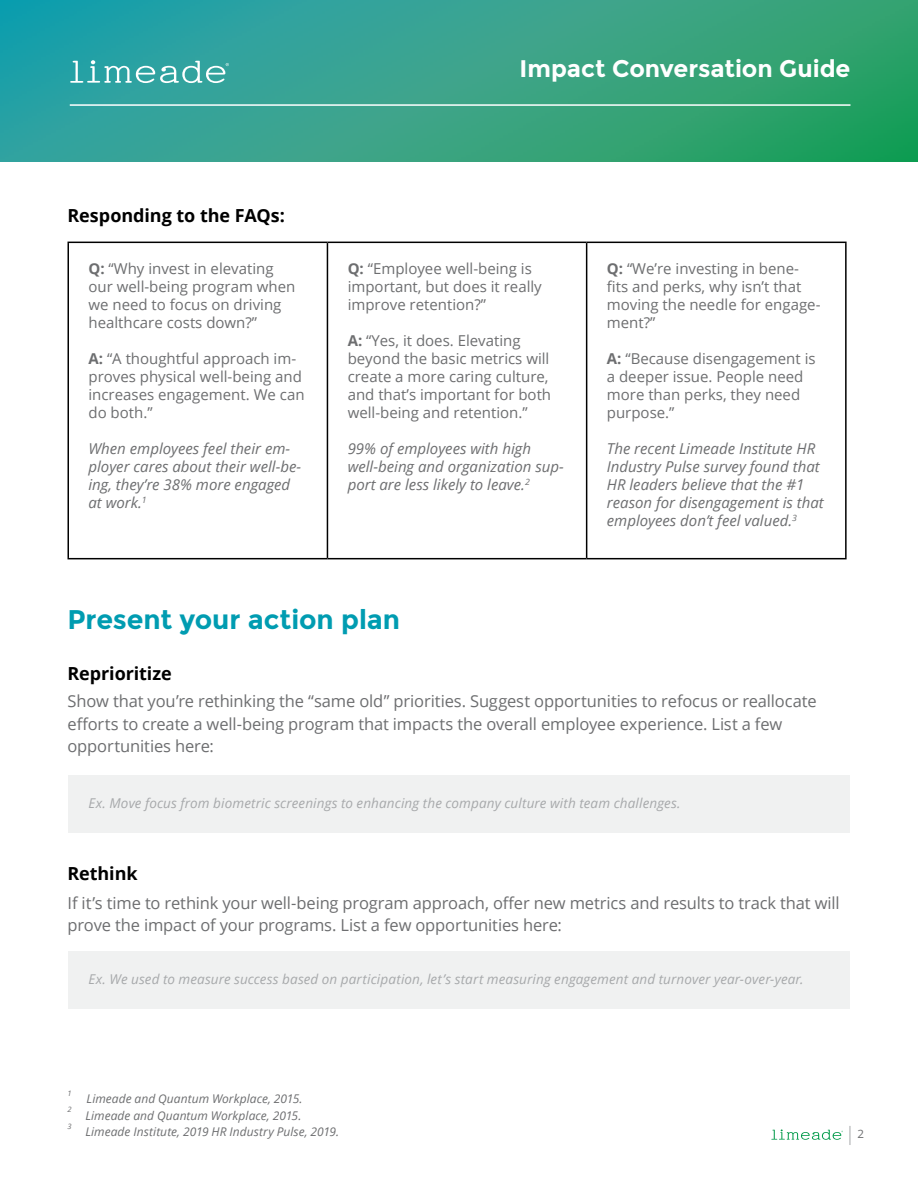
<style>
.page{position:relative;width:918px;height:1188px;background:#fff}
.page>*{position:absolute;margin:0;border:0;box-sizing:border-box;transform-origin:0 0}
.t1{font:700 27px "Montserrat";color:#009cb1}
.t2{font:700 24px "Montserrat";color:#fff}
.t3{font:700 18px "Open Sans";letter-spacing:-.005em;color:#000}
.t4{font:16.5px/22.5px "Open Sans";letter-spacing:-.01em;color:#6d6e70}
.t5{font:15px/18px "Open Sans";color:#6d6e70}
.t6{font:italic 15px/18px "Open Sans";color:#6d6e70}
.t7{font:italic 13.5px "Open Sans";letter-spacing:.01em;color:#a7a9ab}
.t8{font:italic 12px "Open Sans";letter-spacing:.005em;color:#6d6e70}
.t9{font:11.55px "Open Sans";color:#6d6e70}
.t10{font:italic 7.5px "Open Sans";color:#6d6e70}
.s1{font-weight:700}
</style>
<div class="page">
<svg style="left:771px;top:1129px;width:72px;height:11px"></svg>
<svg style="left:850px;top:1126px;width:1px;height:19px"></svg>
<img style="left:0;top:0;width:918px;height:162px">
<svg style="left:70px;top:60px;width:159px;height:23px"></svg>
<hr style="left:70px;top:104px;width:781px;height:2px;background:#fff">
<hr style="left:68px;top:242px;width:259px;height:1px;background:#000">
<hr style="left:68px;top:243px;width:1px;height:315px;background:#000">
<hr style="left:327px;top:242px;width:260px;height:1px;background:#000">
<hr style="left:327px;top:243px;width:1px;height:315px;background:#000">
<hr style="left:587px;top:242px;width:260px;height:1px;background:#000">
<hr style="left:586px;top:243px;width:1px;height:315px;background:#000">
<hr style="left:845px;top:243px;width:2px;height:315px;background:#000">
<hr style="left:68px;top:558px;width:259px;height:1px;background:#000">
<hr style="left:327px;top:558px;width:260px;height:1px;background:#000">
<hr style="left:587px;top:558px;width:260px;height:1px;background:#000">
<div style="left:68px;top:775px;width:782px;height:58px;background:#f0f1f1"></div>
<div style="left:68px;top:951px;width:782px;height:58px;background:#f0f1f1"></div>
<h2 class="t2" style="left:520px;top:59px;width:332px">Impact Conversation Guide</h2>
<p class="t3" style="left:68px;top:209px;width:219px">Responding to the FAQs:</p>
<p class="t5" style="left:88px;top:261px;width:208px"><span class="s1">Q:</span> “Why invest in elevating our well-being program when we need to focus on driving healthcare costs down?”</p>
<p class="t5" style="left:88px;top:351px;width:218px"><span class="s1">A:</span> “A thoughtful approach im&shy;proves physical well-being and increases engagement. We can do both.”</p>
<p class="t6" style="left:88px;top:439px;width:214px">When employees feel their em&shy;ployer cares about their well-be&shy;ing, they’re 38% more engaged at work.<sup>1</sup></p>
<p class="t5" style="left:348px;top:261px;width:196px"><span class="s1">Q:</span> “Employee well-being is important, but does it really improve retention?”</p>
<p class="t5" style="left:348px;top:333px;width:205px"><span class="s1">A:</span> “Yes, it does. Elevating beyond the basic metrics will create a more caring culture, and that’s important for both well-being and retention.”</p>
<p class="t6" style="left:348px;top:439px;width:218px">99% of employees with high well-being and organization sup&shy;port are less likely to leave.<sup>2</sup></p>
<h1 class="t1" style="left:68px;top:608px;width:334px">Present your action plan</h1>
<p class="t3" style="left:68px;top:666px;width:106px">Reprioritize</p>
<p class="t5" style="left:607px;top:261px;width:215px"><span class="s1">Q:</span> “We’re investing in bene&shy;fits and perks, why isn’t that moving the needle for engage&shy;ment?”</p>
<p class="t5" style="left:607px;top:351px;width:210px"><span class="s1">A:</span> “Because disengagement is a deeper issue. People need more than perks, they need purpose.”</p>
<p class="t6" style="left:607px;top:439px;width:218px">The recent Limeade Institute HR<br>Industry Pulse survey found that<br>HR leaders believe that the #1 reason for disengagement is that employees don’t feel valued.<sup>3</sup></p>
<p class="t4" style="left:68px;top:692px;width:751px">Show that you’re rethinking the “same old” priorities. Suggest opportunities to refocus or reallocate efforts to create a well-being program that impacts the overall employee experience. List a few opportunities here:</p>
<p class="t7" style="left:89px;top:794px;width:594px">Ex. Move focus from biometric screenings to enhancing the company culture with team challenges.</p>
<p class="t3" style="left:68px;top:867px;width:72px">Rethink</p>
<p class="t4" style="left:68px;top:891px;width:774px">If it’s time to rethink your well-being program approach, offer new metrics and results to track that will prove the impact of your programs. List a few opportunities here:</p>
<p class="t7" style="left:89px;top:970px;width:717px">Ex. We used to measure success based on participation, let’s start measuring engagement and turnover year-over-year.</p>
<p class="t10" style="left:68px;top:1090px;width:6px">1</p>
<p class="t10" style="left:68px;top:1106px;width:6px">2</p>
<p class="t10" style="left:68px;top:1123px;width:6px">3</p>
<p class="t8" style="left:87px;top:1091px;width:218px">Limeade and Quantum Workplace, 2015.</p>
<p class="t8" style="left:85px;top:1107px;width:218px">Limeade and Quantum Workplace, 2015.</p>
<p class="t8" style="left:85px;top:1124px;width:255px">Limeade Institute, 2019 HR Industry Pulse, 2019.</p>
<p class="t9" style="left:858px;top:1130px;width:8px">2</p>
</div>
